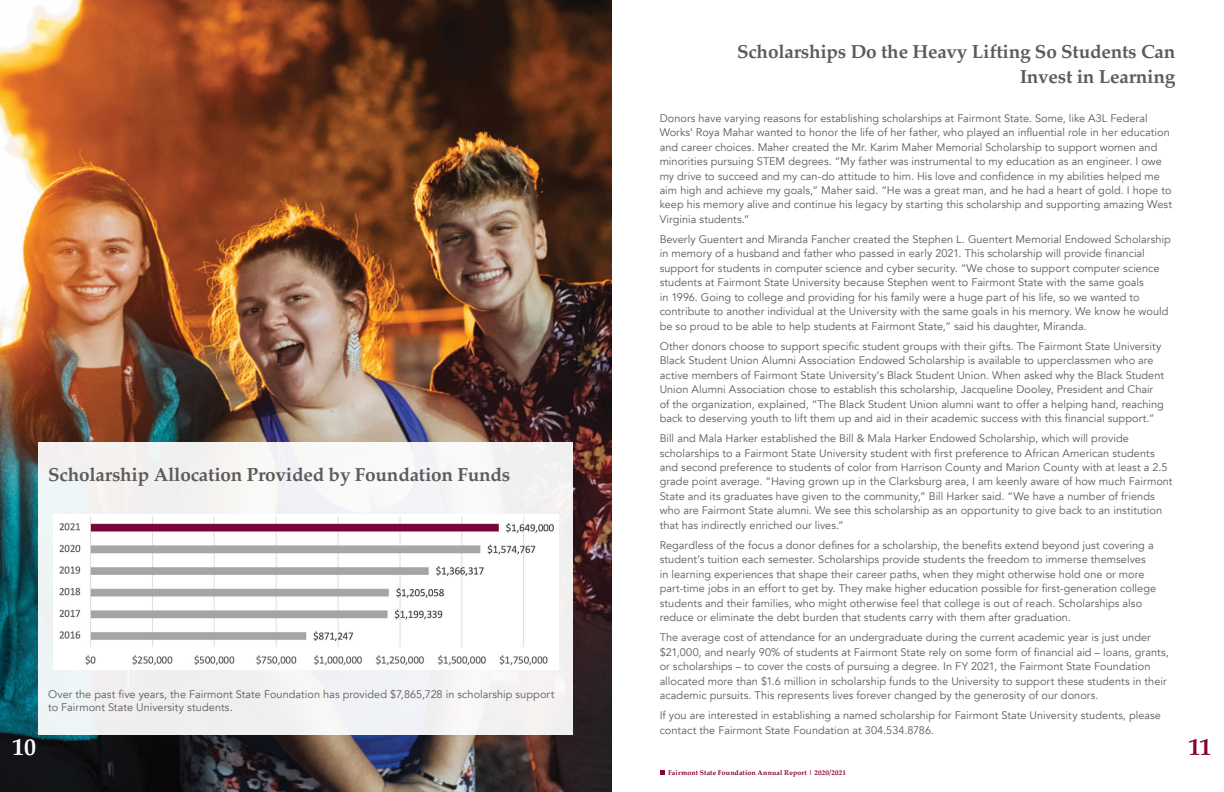
<style>
.page{position:relative;width:1224px;height:792px;background:#fff}
.page>*{position:absolute;margin:0;border:0;box-sizing:border-box;transform-origin:0 0}
.t1{font:700 23.9px "Palatino";color:#880038}
.t2{font:700 23.9px "Palatino";color:#fff}
.t3{font:700 18.9px/24.9px "Palatino";letter-spacing:-.01em;color:#5c5b5a;text-align:right}
.t4{font:11px/14.4px "Avenir";color:#5c5b5a}
.t5{font:700 7px "Palatino";letter-spacing:.02em;color:#880038}
</style>
<div class="page">
<svg style="left:660px;top:770px;width:5px;height:4px"></svg>
<img style="left:0;top:0;width:612px;height:792px">
<div style="left:39px;top:443px;width:534px;height:292px;background:#f2f2f4"></div>
<img style="left:54px;top:515px;width:504px;height:154px">
<h2 class="t3" style="left:48px;top:462px;width:464px">Scholarship Allocation Provided by Foundation Funds</h2>
<h1 class="t2" style="left:12px;top:726px;width:25px">10</h1>
<p class="t4" style="left:48px;top:687px;width:508px;line-height:13.2px">Over the past five years, the Fairmont State Foundation has provided $7,865,728 in scholarship support to Fairmont State University students.</p>
<h2 class="t3" style="left:737px;top:39px;width:440px">Scholarships Do the Heavy Lifting So Students Can<br>Invest in Learning</h2>
<p class="t4" style="left:660px;top:111px;width:514px">Donors have varying reasons for establishing scholarships at Fairmont State. Some, like A3L Federal Works’ Roya Mahar wanted to honor the life of her father, who played an influential role in her education and career choices. Maher created the Mr. Karim Maher Memorial Scholarship to support women and minorities pursuing STEM degrees. “My father was instrumental to my education as an engineer. I owe my drive to succeed and my can-do attitude to him. His love and confidence in my abilities helped me aim high and achieve my goals,” Maher said. “He was a great man, and he had a heart of gold. I hope to keep his memory alive and continue his legacy by starting this scholarship and supporting amazing West Virginia students.”</p>
<p class="t4" style="left:660px;top:232px;width:513px">Beverly Guentert and Miranda Fancher created the Stephen L. Guentert Memorial Endowed Scholarship in memory of a husband and father who passed in early 2021. This scholarship will provide financial support for students in computer science and cyber security. “We chose to support computer science students at Fairmont State University because Stephen went to Fairmont State with the same goals<br>in 1996. Going to college and providing for his family were a huge part of his life, so we wanted to contribute to another individual at the University with the same goals in his memory. We know he would be so proud to be able to help students at Fairmont State,” said his daughter, Miranda.</p>
<p class="t4" style="left:660px;top:339px;width:506px">Other donors choose to support specific student groups with their gifts. The Fairmont State University Black Student Union Alumni Association Endowed Scholarship is available to upperclassmen who are active members of Fairmont State University’s Black Student Union. When asked why the Black Student Union Alumni Association chose to establish this scholarship, Jacqueline Dooley, President and Chair of the organization, explained, “The Black Student Union alumni want to offer a helping hand, reaching back to deserving youth to lift them up and aid in their academic success with this financial support.”</p>
<p class="t4" style="left:660px;top:431px;width:514px">Bill and Mala Harker established the Bill &amp; Mala Harker Endowed Scholarship, which will provide scholarships to a Fairmont State University student with first preference to African American students and second preference to students of color from Harrison County and Marion County with at least a 2.5 grade point average. “Having grown up in the Clarksburg area, I am keenly aware of how much Fairmont State and its graduates have given to the community,” Bill Harker said. “We have a number of friends who are Fairmont State alumni. We see this scholarship as an opportunity to give back to an institution that has indirectly enriched our lives.”</p>
<p class="t4" style="left:660px;top:538px;width:498px">Regardless of the focus a donor defines for a scholarship, the benefits extend beyond just covering a student’s tuition each semester. Scholarships provide students the freedom to immerse themselves in learning experiences that shape their career paths, when they might otherwise hold one or more part-time jobs in an effort to get by. They make higher education possible for first-generation college students and their families, who might otherwise feel that college is out of reach. Scholarships also reduce or eliminate the debt burden that students carry with them after graduation.</p>
<p class="t4" style="left:660px;top:630px;width:511px">The average cost of attendance for an undergraduate during the current academic year is just under $21,000, and nearly 90% of students at Fairmont State rely on some form of financial aid – loans, grants, or scholarships – to cover the costs of pursuing a degree. In FY 2021, the Fairmont State Foundation allocated more than $1.6 million in scholarship funds to the University to support these students in their academic pursuits. This represents lives forever changed by the generosity of our donors.</p>
<p class="t4" style="left:660px;top:708px;width:503px">If you are interested in establishing a named scholarship for Fairmont State University students, please contact the Fairmont State Foundation at 304.534.8786.</p>
<p class="t5" style="left:668px;top:767px;width:180px">Fairmont State Foundation Annual Report | 2020/2021</p>
<h1 class="t1" style="left:1188px;top:726px;width:25px">11</h1>
</div>
